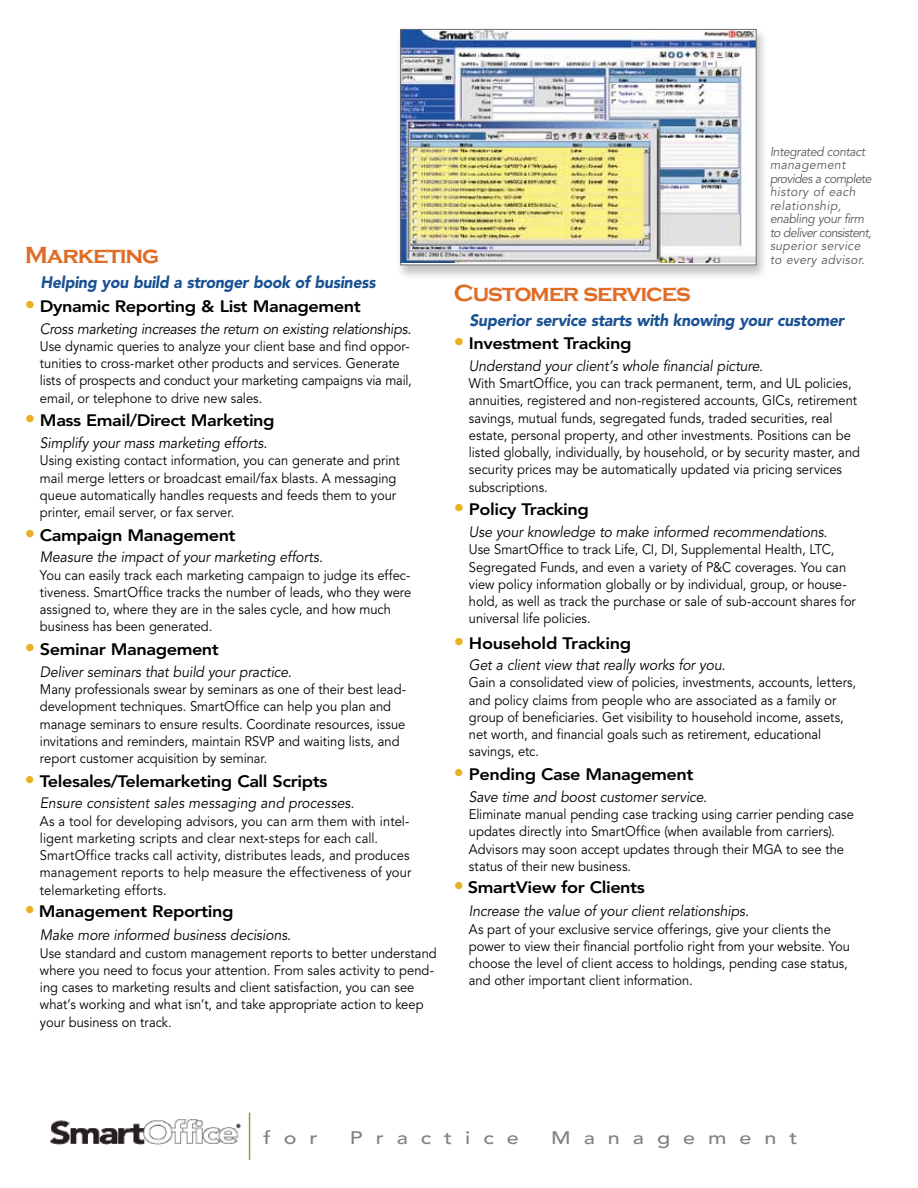
<style>
.page{position:relative;width:918px;height:1188px;background:#fff}
.page>*{position:absolute;margin:0;border:0;box-sizing:border-box;transform-origin:0 0}
.t1{font:700 24px "Copperplate Gothic";letter-spacing:-.05em;color:#df6d28}
.t2{font:500 18px "Avenir LT Std";letter-spacing:.6em;color:#808285;scale:1.2 1}
.t3{font:800 16.5px "Avenir LT Std";letter-spacing:-.025em;color:#000;scale:1.1 1}
.t4{font:italic 900 16.5px "Avenir LT Std";letter-spacing:-.015em;color:#1a5193;scale:.95 1}
.t5{font:italic 15px "Avenir LT Std";letter-spacing:-.005em;color:#000;scale:.93 1}
.t6{font:13.8px/17.2px "Avenir LT Std";color:#000;scale:.93 1}
.t7{font:italic 12.75px/13.5px "Avenir LT Std";letter-spacing:-.025em;color:#58595b;scale:.95 1}
.s1{font-weight:400;font-size:21px;color:#e7b222}
</style>
<div class="page">
<div style="left:396px;top:28px;width:372px;height:252px;background:#000;opacity:.25"></div>
<img style="left:402px;top:31px;width:353px;height:232px">
<div style="left:400px;top:29px;width:357px;height:236px;border:1px solid #6d6e71"></div>
<hr style="left:249px;top:1113px;width:1px;height:47px;background:#929b3d">
<img style="left:50px;top:1119px;width:190px;height:26px">
<p class="t1" style="left:25px;top:242px;width:136px">Marketing</p>
<p class="t4" style="left:41px;top:273px;width:354px">Helping you build a stronger book of business</p>
<p class="t3" style="left:25px;top:297px;width:307px"><span class="s1">•</span> Dynamic Reporting &amp; List Management</p>
<p class="t5" style="left:40px;top:320px;width:401px">Cross marketing increases the return on existing relationships.</p>
<p class="t6" style="left:40px;top:338px;width:401px">Use dynamic queries to analyze your client base and find oppor&shy;tunities to cross-market other products and services. Generate lists of prospects and conduct your marketing campaigns via mail, email, or telephone to drive new sales.</p>
<p class="t3" style="left:25px;top:411px;width:229px"><span class="s1">•</span> Mass Email/Direct Marketing</p>
<p class="t5" style="left:40px;top:434px;width:246px">Simplify your mass marketing efforts.</p>
<p class="t6" style="left:40px;top:452px;width:389px">Using existing contact information, you can generate and print mail merge letters or broadcast email/fax blasts. A messaging queue automatically handles requests and feeds them to your printer, email server, or fax server.</p>
<p class="t3" style="left:25px;top:525px;width:193px"><span class="s1">•</span> Campaign Management</p>
<p class="t5" style="left:40px;top:549px;width:306px">Measure the impact of your marketing efforts.</p>
<p class="t6" style="left:40px;top:567px;width:401px">You can easily track each marketing campaign to judge its effec&shy;tiveness. SmartOffice tracks the number of leads, who they were assigned to, where they are in the sales cycle, and how much business has been generated.</p>
<p class="t3" style="left:25px;top:640px;width:178px"><span class="s1">•</span> Seminar Management</p>
<p class="t5" style="left:40px;top:663px;width:272px">Deliver seminars that build your practice.</p>
<p class="t6" style="left:40px;top:681px;width:395px">Many professionals swear by seminars as one of their best lead&shy;development techniques. SmartOffice can help you plan and manage seminars to ensure results. Coordinate resources, issue invitations and reminders, maintain RSVP and waiting lists, and report customer acquisition by seminar.</p>
<p class="t3" style="left:25px;top:771px;width:276px"><span class="s1">•</span> Telesales/Telemarketing Call Scripts</p>
<p class="t5" style="left:40px;top:795px;width:340px">Ensure consistent sales messaging and processes.</p>
<p class="t6" style="left:40px;top:813px;width:401px">As a tool for developing advisors, you can arm them with intel&shy;ligent marketing scripts and clear next-steps for each call.<br>SmartOffice tracks call activity, distributes leads, and produces management reports to help measure the effectiveness of your telemarketing efforts.</p>
<p class="t3" style="left:25px;top:902px;width:191px"><span class="s1">•</span> Management Reporting</p>
<p class="t5" style="left:40px;top:926px;width:272px">Make more informed business decisions.</p>
<p class="t6" style="left:40px;top:945px;width:428px">Use standard and custom management reports to better understand where you need to focus your attention. From sales activity to pend&shy;ing cases to marketing results and client satisfaction, you can see what’s working and what isn’t, and take appropriate action to keep your business on track.</p>
<p class="t7" style="left:770px;top:145px;width:108px">Integrated contact management provides a complete history of each relationship, enabling your firm to deliver consistent, superior service to every advisor.</p>
<p class="t1" style="left:454px;top:279px;width:238px">Customer services</p>
<p class="t4" style="left:470px;top:310px;width:396px">Superior service starts with knowing your customer</p>
<p class="t3" style="left:454px;top:334px;width:163px"><span class="s1">•</span> Investment Tracking</p>
<p class="t5" style="left:469px;top:357px;width:318px">Understand your client’s whole financial picture.</p>
<p class="t6" style="left:469px;top:375px;width:422px">With SmartOffice, you can track permanent, term, and UL policies, annuities, registered and non-registered accounts, GICs, retirement savings, mutual funds, segregated funds, traded securities, real estate, personal property, and other investments. Positions can be listed globally, individually, by household, or by security master, and security prices may be automatically updated via pricing services subscriptions.</p>
<p class="t3" style="left:454px;top:500px;width:124px"><span class="s1">•</span> Policy Tracking</p>
<p class="t5" style="left:469px;top:523px;width:387px">Use your knowledge to make informed recommendations.</p>
<p class="t6" style="left:469px;top:541px;width:418px">Use SmartOffice to track Life, CI, DI, Supplemental Health, LTC, Segregated Funds, and even a variety of P&amp;C coverages. You can view policy information globally or by individual, group, or house&shy;hold, as well as track the purchase or sale of sub-account shares for universal life policies.</p>
<p class="t3" style="left:454px;top:633px;width:163px"><span class="s1">•</span> Household Tracking</p>
<p class="t5" style="left:469px;top:656px;width:277px">Get a client view that really works for you.</p>
<p class="t6" style="left:469px;top:674px;width:418px">Gain a consolidated view of policies, investments, accounts, letters, and policy claims from people who are associated as a family or group of beneficiaries. Get visibility to household income, assets, net worth, and financial goals such as retirement, educational savings, etc.</p>
<p class="t3" style="left:454px;top:765px;width:219px"><span class="s1">•</span> Pending Case Management</p>
<p class="t5" style="left:469px;top:788px;width:258px">Save time and boost customer service.</p>
<p class="t6" style="left:469px;top:806px;width:416px">Eliminate manual pending case tracking using carrier pending case updates directly into SmartOffice (when available from carriers).<br>Advisors may soon accept updates through their MGA to see the status of their new business.</p>
<p class="t3" style="left:454px;top:878px;width:175px"><span class="s1">•</span> SmartView for Clients</p>
<p class="t5" style="left:469px;top:903px;width:303px">Increase the value of your client relationships.</p>
<p class="t6" style="left:469px;top:921px;width:411px">As part of your exclusive service offerings, give your clients the power to view their financial portfolio right from your website. You choose the level of client access to holdings, pending case status, and other important client information.</p>
<p class="t2" style="left:264px;top:1128px;width:46px">for</p>
<p class="t2" style="left:350px;top:1128px;width:142px">Practice</p>
<p class="t2" style="left:551px;top:1128px;width:207px">Management</p>
</div>
